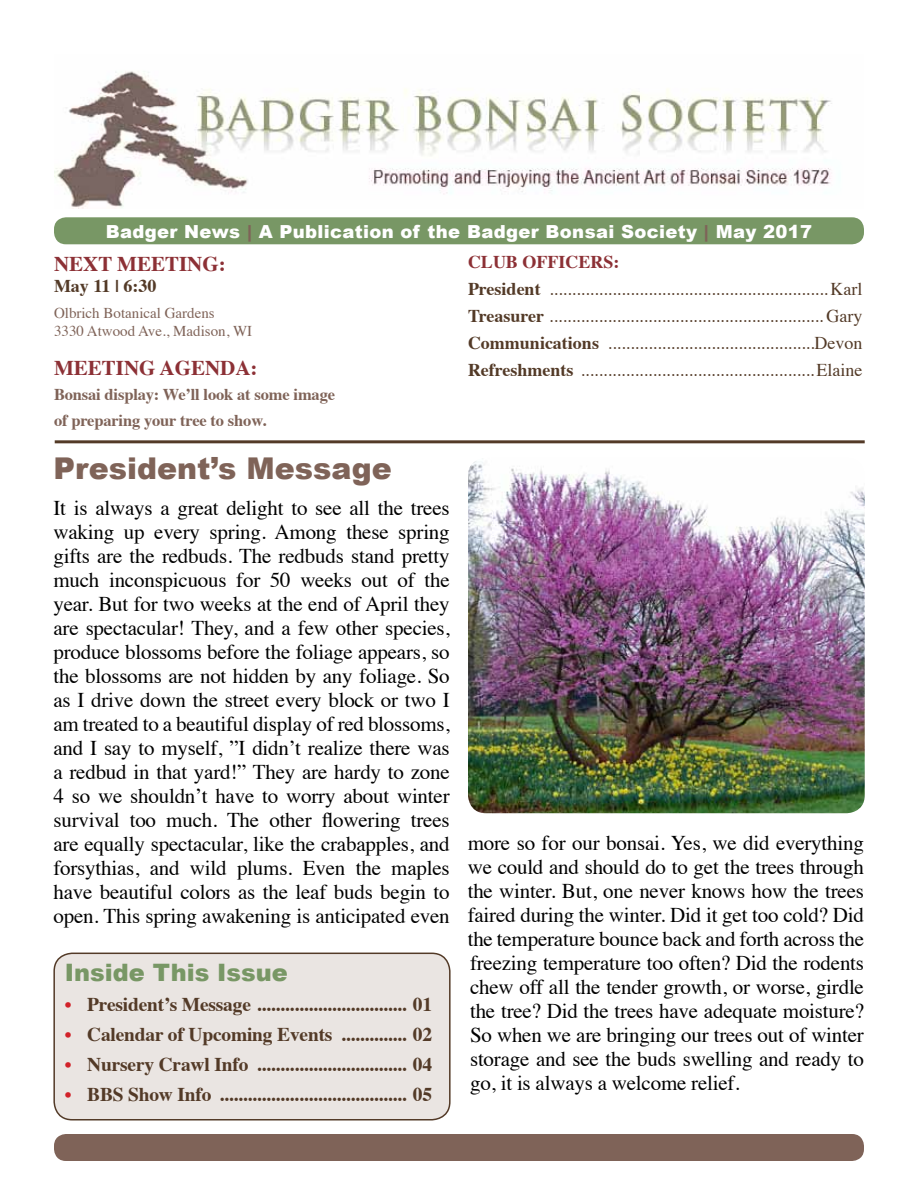
<style>
.page{position:relative;width:918px;height:1188px;background:#fff}
.page>*{position:absolute;margin:0;border:0;box-sizing:border-box;transform-origin:0 0}
.t1{font:900 30px "Arial";color:#7f6358}
.t2{font:900 24px "Arial";color:#789765}
.t3{font:21px/24px "Times";letter-spacing:-.01em;color:#000;text-align:justify}
.t4{font:700 21px "Times";color:#8c3035}
.t5{font:700 19.5px "Times";letter-spacing:-.01em;color:#533a27}
.t6{font:18px/27px "Times";color:#533a27}
.t7{font:900 18px "Arial";letter-spacing:.02em;color:#fff}
.t8{font:700 18px "Times";color:#533a27}
.t9{font:700 16.5px/25.5px "Times";letter-spacing:-.01em;color:#7f6358}
.t10{font:15px/18px "Times";color:#7f6358}
.s1{color:#7f6358}
.s2{color:#d2232a}
.s3{font-weight:700;color:#8c3035}
.s4{font-weight:700}
</style>
<div class="page">
<img style="left:54px;top:71px;width:778px;height:137px">
<div style="left:54px;top:1134px;width:810px;height:27px;background:#7f6358;border-radius:12px"></div>
<div style="left:54px;top:217px;width:810px;height:27px;background:#789765;border-radius:12px"></div>
<div style="left:54px;top:953px;width:396px;height:167px;background:#eae5e2;border-radius:18px"></div>
<div style="left:53px;top:953px;width:398px;height:167px;border:2px solid #533a27;border-radius:18px"></div>
<hr style="left:55px;top:440px;width:810px;height:3px;background:#533a27">
<img style="left:468px;top:461px;width:397px;height:352px">
<p class="t7" style="left:106px;top:218px;width:708px">Badger News <span class="s1">|</span> A Publication of the Badger Bonsai Society <span class="s1">|</span> May 2017</p>
<p class="t4" style="left:54px;top:243px;width:173px">NEXT MEETING:</p>
<p class="t8" style="left:54px;top:269px;width:104px">May 11 | 6:30</p>
<p class="t10" style="left:54px;top:302px;width:200px">Olbrich Botanical Gardens<br>3330 Atwood Ave., Madison, WI</p>
<p class="t4" style="left:54px;top:347px;width:205px">MEETING AGENDA:</p>
<p class="t9" style="left:54px;top:380px;width:283px">Bonsai display: We’ll look at some image of preparing your tree to show.</p>
<h1 class="t1" style="left:53px;top:447px;width:340px">President’s Message</h1>
<p class="t3" style="left:53px;top:495px;width:398px">It is always a great delight to see all the trees waking up every spring. Among these spring gifts are the redbuds. The redbuds stand pretty much inconspicuous for 50 weeks out of the year. But for two weeks at the end of April they are spectacular! They, and a few other species, produce blossoms before the foliage appears, so the blossoms are not hidden by any foliage. So as I drive down the street every block or two I am treated to a beautiful display of red blossoms, and I say to myself, ”I didn’t realize there was a redbud in that yard!” They are hardy to zone 4 so we shouldn’t have to worry about winter survival too much. The other flowering trees are equally spectacular, like the crabapples, and forsythias, and wild plums. Even the maples have beautiful colors as the leaf buds begin to open. This spring awakening is anticipated even</p>
<p class="t2" style="left:65px;top:955px;width:225px">Inside This Issue</p>
<p class="t5" style="left:65px;top:986px;width:369px"><span class="s2">•</span> President’s Message ................................ 01</p>
<p class="t5" style="left:65px;top:1016px;width:369px"><span class="s2">•</span> Calendar of Upcoming Events .............. 02</p>
<p class="t5" style="left:65px;top:1046px;width:369px"><span class="s2">•</span> Nursery Crawl Info ................................ 04</p>
<p class="t5" style="left:65px;top:1076px;width:369px"><span class="s2">•</span> BBS Show Info ........................................ 05</p>
<p class="t6" style="left:468px;top:247px;width:396px"><span class="s3">CLUB OFFICERS:<br></span><span class="s4">President</span> ..............................................................Karl <span class="s4">Treasurer</span> ............................................................. Gary <span class="s4">Communications</span> ..............................................Devon <span class="s4">Refreshments</span> ....................................................Elaine</p>
<p class="t3" style="left:468px;top:829px;width:398px">more so for our bonsai. Yes, we did everything we could and should do to get the trees through the winter. But, one never knows how the trees faired during the winter. Did it get too cold? Did the temperature bounce back and forth across the freezing temperature too often? Did the rodents chew off all the tender growth, or worse, girdle the tree? Did the trees have adequate moisture?<br>So when we are bringing our trees out of winter storage and see the buds swelling and ready to go, it is always a welcome relief.</p>
</div>
